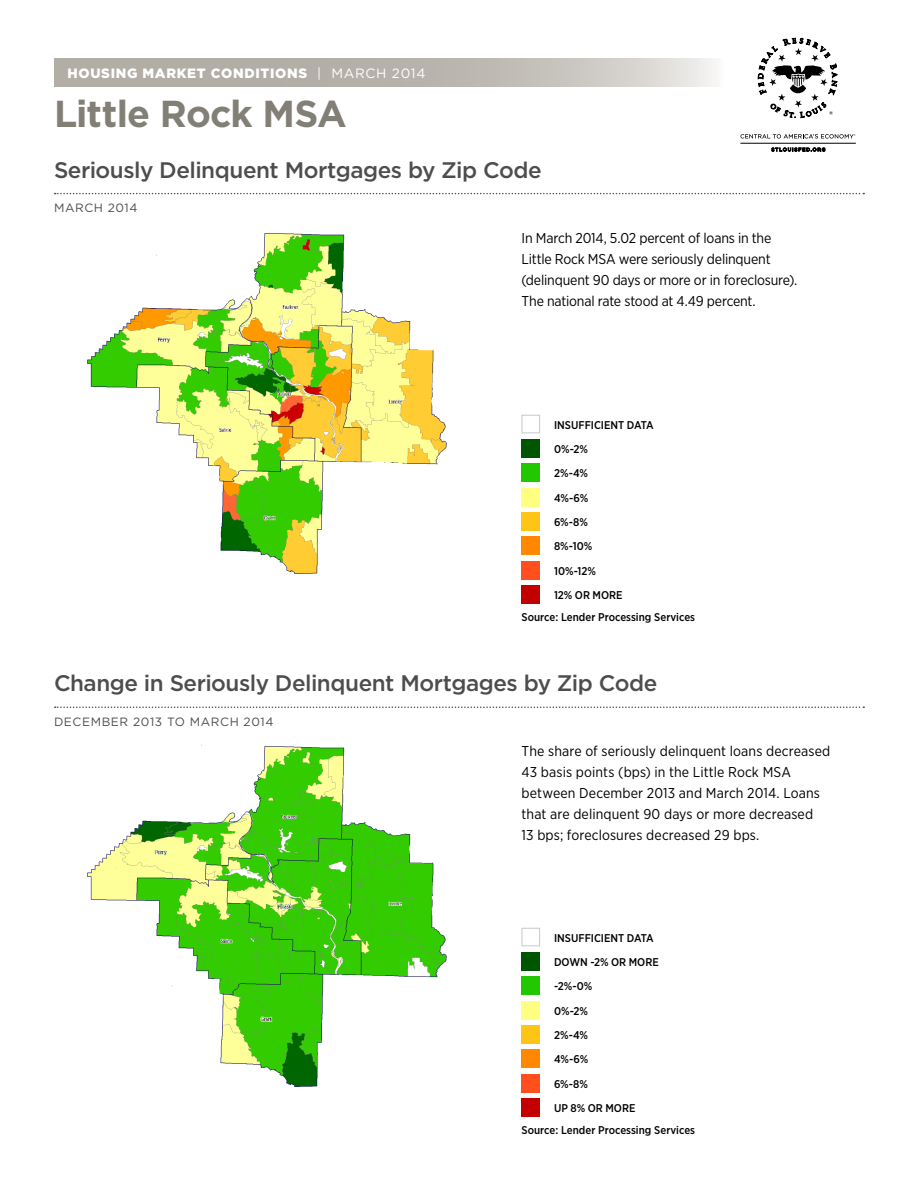
<style>
.page{position:relative;width:918px;height:1188px;background:#fff}
.page>*{position:absolute;margin:0;border:0;box-sizing:border-box;transform-origin:0 0}
.t1{font:700 37.5px "Gotham";letter-spacing:-.02em;color:#828076}
.t2{font:500 22.5px "Gotham";letter-spacing:-.02em;color:#4d4d4f}
.t3{font:14.25px/21px "Gotham Narrow";color:#000}
.t4{font:900 13.5px "Gotham";letter-spacing:.05em;color:#fff}
.t5{font:12px "Gotham";letter-spacing:.05em;color:#4d4d4f}
.t6{font:500 11.25px/24.3px "Gotham Narrow";color:#000}
.s1{font-weight:400}
</style>
<div class="page">
<div style="left:522px;top:415px;width:18px;height:18px;border:1px solid #c9c9c9"></div>
<div style="left:522px;top:439px;width:18px;height:19px;background:#005600"></div>
<div style="left:522px;top:464px;width:18px;height:18px;background:#21c800"></div>
<div style="left:522px;top:488px;width:18px;height:18px;background:#ffff82"></div>
<div style="left:522px;top:512px;width:18px;height:19px;background:#ffc516"></div>
<div style="left:522px;top:537px;width:18px;height:18px;background:#f80"></div>
<div style="left:522px;top:561px;width:18px;height:18px;background:#ff4f1f"></div>
<div style="left:522px;top:585px;width:18px;height:19px;background:#c20000"></div>
<div style="left:522px;top:928px;width:18px;height:18px;border:1px solid #c9c9c9"></div>
<div style="left:522px;top:952px;width:18px;height:19px;background:#005600"></div>
<div style="left:522px;top:977px;width:18px;height:18px;background:#21c800"></div>
<div style="left:522px;top:1001px;width:18px;height:18px;background:#ffff82"></div>
<div style="left:522px;top:1025px;width:18px;height:19px;background:#ffc516"></div>
<div style="left:522px;top:1050px;width:18px;height:18px;background:#f80"></div>
<div style="left:522px;top:1074px;width:18px;height:18px;background:#ff4f1f"></div>
<div style="left:522px;top:1098px;width:18px;height:19px;background:#c20000"></div>
<svg style="left:54px;top:58px;width:661px;height:28px;background:#bebbb4"></svg>
<svg style="left:55px;top:193px;width:809px;height:1px"></svg>
<svg style="left:55px;top:706px;width:809px;height:2px"></svg>
<svg style="left:740px;top:134px;width:115px;height:5px"></svg>
<svg style="left:771px;top:147px;width:54px;height:5px"></svg>
<hr style="left:740px;top:143px;width:116px;height:1px;background:#000">
<svg style="left:758px;top:37px;width:79px;height:81px"></svg>
<img style="left:87px;top:233px;width:360px;height:341px">
<img style="left:87px;top:745px;width:360px;height:342px">
<p class="t4" style="left:68px;top:64px;width:360px">HOUSING MARKET CONDITIONS <span class="s1">| MARCH 2014</span></p>
<h1 class="t1" style="left:54px;top:89px;width:294px">Little Rock MSA</h1>
<h2 class="t2" style="left:54px;top:155px;width:489px">Seriously Delinquent Mortgages by Zip Code</h2>
<p class="t5" style="left:54px;top:201px;width:85px">MARCH 2014</p>
<p class="t3" style="left:522px;top:227px;width:277px">In March 2014, 5.02 percent of loans in the Little Rock MSA were seriously delinquent (delinquent 90 days or more or in foreclosure).<br>The national rate stood at 4.49 percent.</p>
<p class="t6" style="left:554px;top:412px;width:101px">Insuffici ent data<br>0%-2%<br>2%-4%<br>4%-6%<br>6%-8%<br>8%-10%<br>10%-12%<br>12% or more</p>
<p class="t6" style="left:522px;top:605px;width:175px">Source: Lender Processing Services</p>
<h2 class="t2" style="left:54px;top:669px;width:605px">Change in Seriously Delinquent Mortgages by Zip Code</h2>
<p class="t5" style="left:54px;top:714px;width:221px">DECEM BER 2013 TO MARCH 2014</p>
<p class="t3" style="left:522px;top:740px;width:310px">The share of seriously delinquent loans decreased 43 basis points (bps) in the Little Rock MSA between December 2013 and March 2014. Loans that are delinquent 90 days or more decreased<br>13 bps; foreclosures decreased 29 bps.</p>
<p class="t6" style="left:554px;top:925px;width:106px">Insuffici ent data<br>Down -2% or more -2%-0%<br>0%-2%<br>2%-4%<br>4%-6%<br>6%-8%<br>up 8% or more</p>
<p class="t6" style="left:522px;top:1118px;width:175px">Source: Lender Processing Services</p>
</div>
